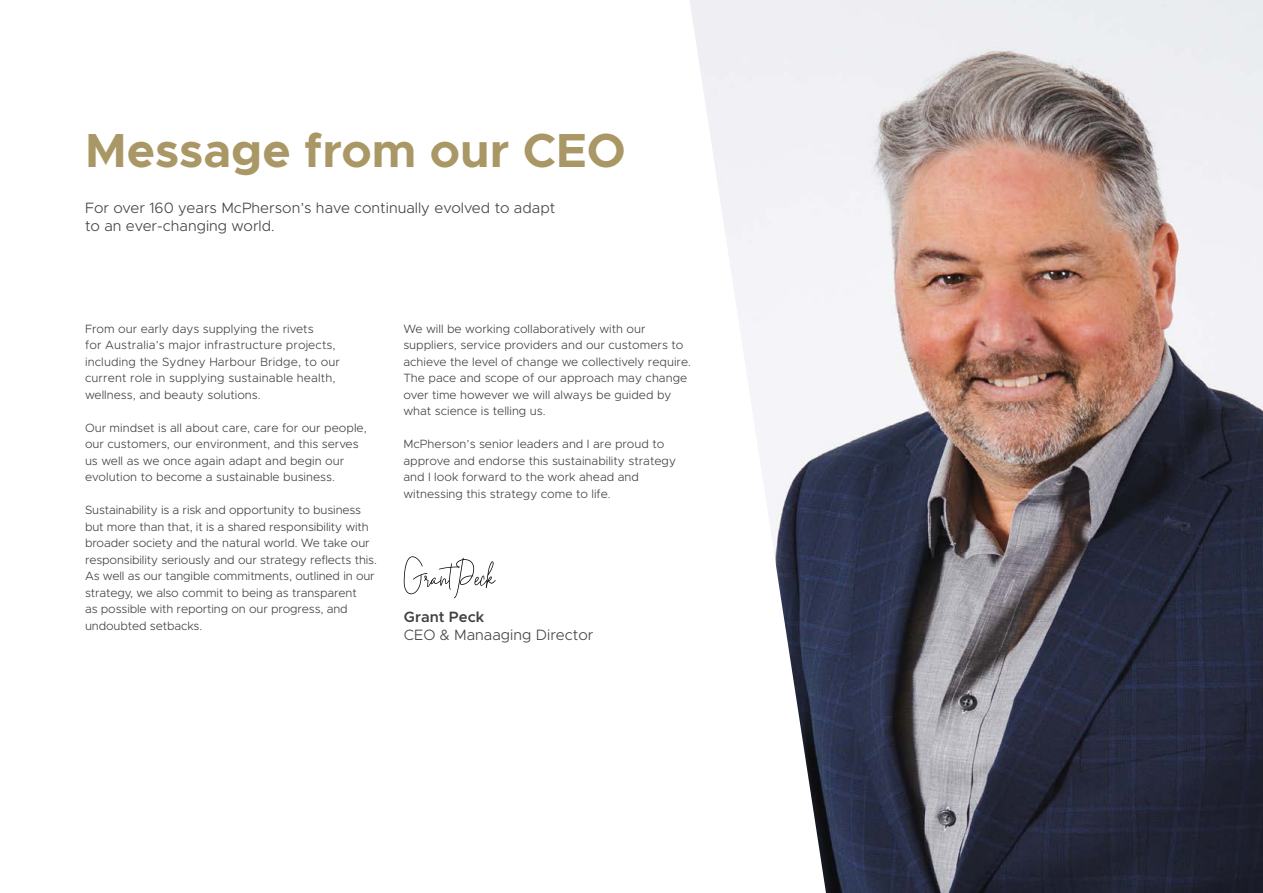
<style>
.page{position:relative;width:1263px;height:893px;background:#fff}
.page>*{position:absolute;margin:0;border:0;box-sizing:border-box;transform-origin:0 0}
.t1{font:61.5px "Andi Signature";letter-spacing:-.005em;color:#000}
.t2{font:700 48px "Metropolis";color:#aa9766}
.t3{font:300 15px/18px "Metropolis";color:#414042}
.t4{font:600 15px "Metropolis";color:#414042}
.t5{font:300 12px/16.5px "Metropolis";color:#414042}
</style>
<div class="page">
<img style="left:826px;top:0;width:437px;height:893px">
<svg style="left:690px;top:0;width:136px;height:893px"></svg>
<h2 class="t2" style="left:85px;top:120px;width:542px">Message from our CEO</h2>
<p class="t3" style="left:85px;top:199px;width:472px">For over 160 years McPherson’s have continually evolved to adapt to an ever-changing world.</p>
<p class="t5" style="left:85px;top:320px;width:256px">From our early days supplying the rivets<br>for Australia’s major infrastructure projects, including the Sydney Harbour Bridge, to our current role in supplying sustainable health, wellness, and beauty solutions.</p>
<p class="t5" style="left:85px;top:419px;width:283px">Our mindset is all about care, care for our people, our customers, our environment, and this serves us well as we once again adapt and begin our evolution to become a sustainable business.</p>
<p class="t5" style="left:85px;top:502px;width:293px">Sustainability is a risk and opportunity to business but more than that, it is a shared responsibility with broader society and the natural world. We take our responsibility seriously and our strategy reflects this.<br>As well as our tangible commitments, outlined in our strategy, we also commit to being as transparent<br>as possible with reporting on our progress, and undoubted setbacks.</p>
<p class="t5" style="left:403px;top:320px;width:289px">We will be working collaboratively with our suppliers, service providers and our customers to achieve the level of change we collectively require.<br>The pace and scope of our approach may change over time however we will always be guided by what science is telling us.</p>
<p class="t5" style="left:403px;top:436px;width:274px">McPherson’s senior leaders and I are proud to approve and endorse this sustainability strategy and I look forward to the work ahead and witnessing this strategy come to life.</p>
<h1 class="t1" style="left:404px;top:552px;width:93px">Grant Peck</h1>
<p class="t4" style="left:404px;top:607px;width:82px">Grant Peck</p>
<p class="t3" style="left:404px;top:626px;width:191px">CEO &amp; Manaaging Director</p>
</div>
